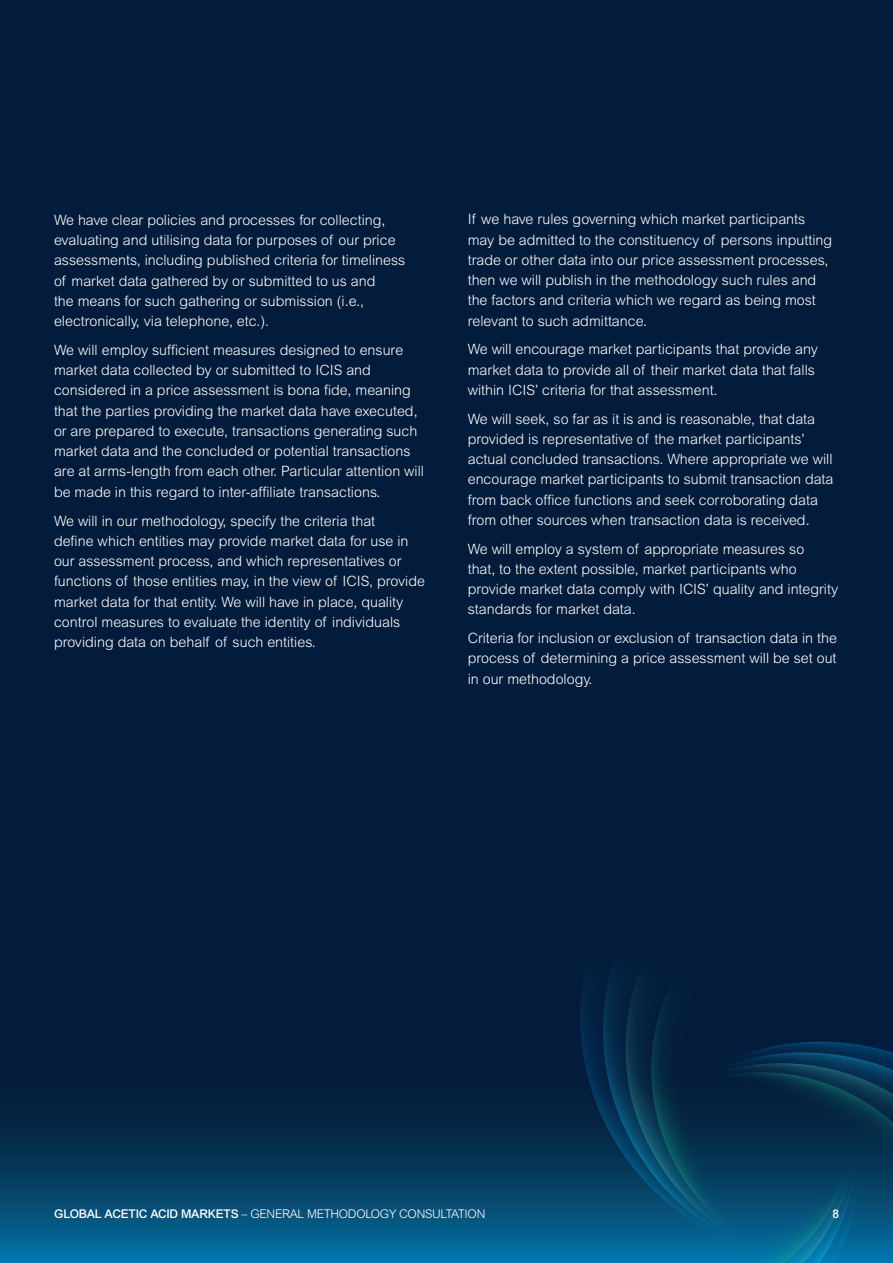
<style>
.page{position:relative;width:893px;height:1263px;background:#041c3b}
.page>*{position:absolute;margin:0;border:0;box-sizing:border-box;transform-origin:0 0}
.t1{font:300 14.25px/20.2px "Arial MT Std";color:#fff}
.t2{font:300 12px "Arial MT Std";letter-spacing:-.02em;color:#fff}
.t3{font:500 12px "Arial MT Std";color:#fff}
.s1{font-weight:500}
</style>
<div class="page">
<svg style="left:0;top:1126px;width:619px;height:137px;background:#04496f"></svg>
<svg style="left:579px;top:984px;width:24px;height:274px"></svg>
<svg style="left:603px;top:974px;width:16px;height:287px"></svg>
<svg style="left:625px;top:983px;width:197px;height:59px"></svg>
<svg style="left:619px;top:1042px;width:274px;height:221px;background:#064568"></svg>
<svg style="left:651px;top:983px;width:170px;height:279px"></svg>
<p class="t1" style="left:54px;top:210px;width:353px">We have clear policies and processes for collecting, evaluating and utilising data for purposes of our price assessments, including published criteria for timeliness of market data gathered by or submitted to us and<br>the means for such gathering or submission (i.e., electronically, via telephone, etc.).</p>
<p class="t1" style="left:54px;top:340px;width:372px">We will employ sufficient measures designed to ensure market data collected by or submitted to ICIS and considered in a price assessment is bona fide, meaning that the parties providing the market data have executed, or are prepared to execute, transactions generating such market data and the concluded or potential transactions are at arms-length from each other. Particular attention will be made in this regard to inter-affiliate transactions.</p>
<p class="t1" style="left:54px;top:510px;width:373px">We will in our methodology, specify the criteria that<br>define which entities may provide market data for use in our assessment process, and which representatives or functions of those entities may, in the view of ICIS, provide market data for that entity. We will have in place, quality control measures to evaluate the identity of individuals providing data on behalf of such entities.</p>
<p class="t1" style="left:468px;top:209px;width:366px">If we have rules governing which market participants may be admitted to the constituency of persons inputting trade or other data into our price assessment processes, then we will publish in the methodology such rules and the factors and criteria which we regard as being most relevant to such admittance.</p>
<p class="t1" style="left:468px;top:339px;width:352px">We will encourage market participants that provide any market data to provide all of their market data that falls within ICIS’ criteria for that assessment.</p>
<p class="t1" style="left:468px;top:408px;width:367px">We will seek, so far as it is and is reasonable, that data provided is representative of the market participants’ actual concluded transactions. Where appropriate we will encourage market participants to submit transaction data from back office functions and seek corroborating data from other sources when transaction data is received.</p>
<p class="t1" style="left:468px;top:538px;width:372px">We will employ a system of appropriate measures so<br>that, to the extent possible, market participants who provide market data comply with ICIS’ quality and integrity standards for market data.</p>
<p class="t1" style="left:468px;top:628px;width:371px;text-align:justify">Criteria for inclusion or exclusion of transaction data in the process of determining a price assessment will be set out in our methodology.</p>
<p class="t2" style="left:54px;top:1206px;width:433px"><span class="s1">GLOBAL ACETIC ACID MARKETS</span> – GENERAL METHODOLOGY CONSULTATION</p>
<p class="t3" style="left:832px;top:1206px;width:8px">8</p>
</div>
